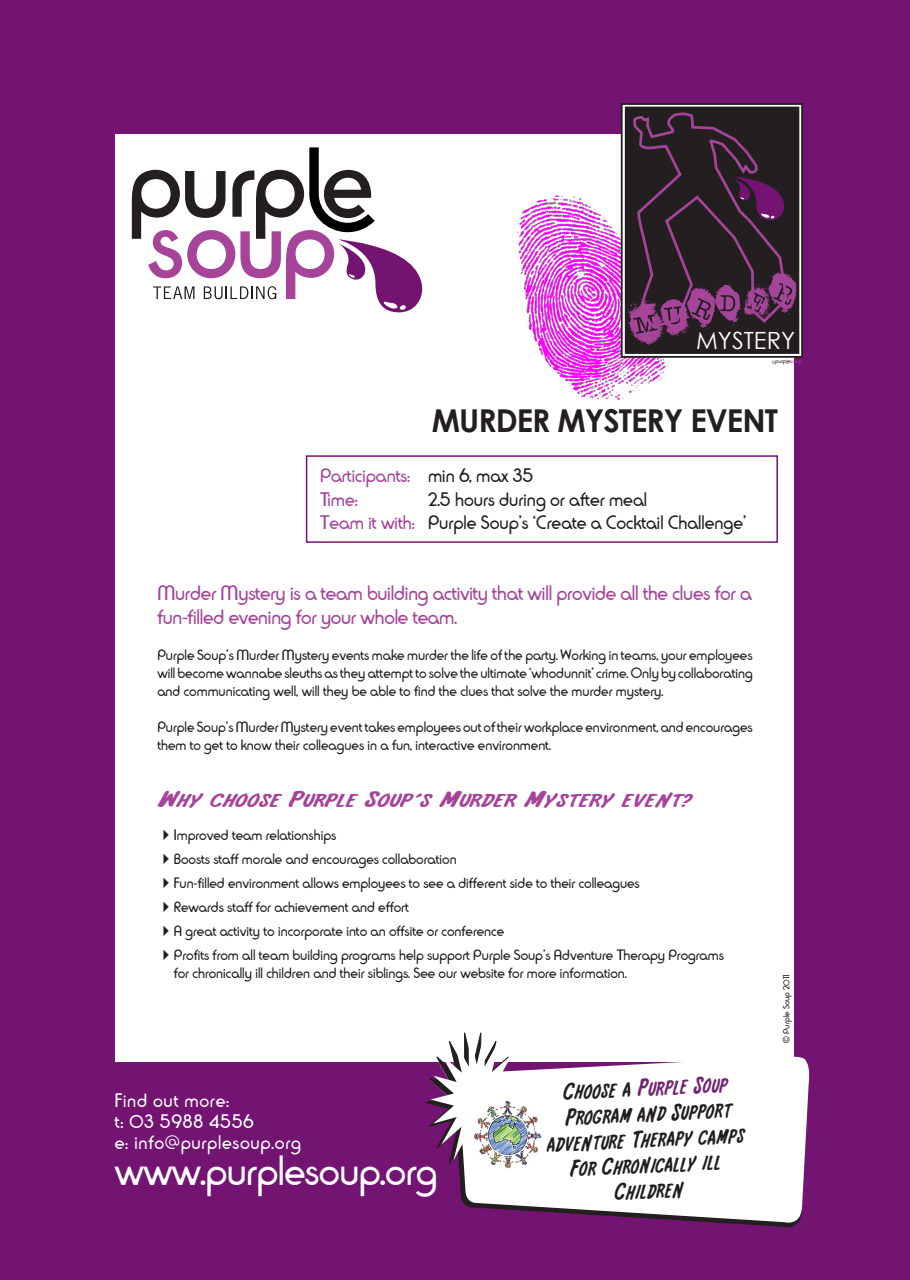
<style>
.page{position:relative;width:910px;height:1280px;background:#731372}
.page>*{position:absolute;margin:0;border:0;box-sizing:border-box;transform-origin:0 0}
.t1{font:46.8px "Fingerprints Inside";color:#a54499}
.t2{font:42px "Rondalo";letter-spacing:-.01em;color:#fff}
.t3{font:700 31.5px "Century Gothic";letter-spacing:-.03em;color:#231f20}
.t4{font:24px "International Super Hero Exp";color:#a54499}
.t5{font:23.7px "Century Gothic";color:#fff}
.t6{font:23.25px/25.7px "International Super Hero";color:#231f20;text-align:center}
.t7{font:21px/24px "Rondalo";letter-spacing:-.01em;color:#a54499}
.t8{font:19.5px "Rondalo";color:#231f20}
.t9{font:19.5px "Rondalo";letter-spacing:.04em;color:#fff}
.t10{font:19.5px "Rondalo";color:#a54499}
.t11{font:15px/18px "Rondalo";color:#231f20;text-align:justify}
.t12{font:9px "Rondalo";color:#231f20}
.t13{font:6.15px "Rondalo";color:#231f20}
.s1{font-size:58.5px}
.s2{font-family:"Myriad Pro";font-size:4.95px}
.s3{color:#a54499}
.s4{color:#231f20}
.s5{color:#712571}
.s6{font-family:"Arial"}
</style>
<div class="page">
<div style="left:115px;top:135px;width:679px;height:927px;background:#fff"></div>
<img style="left:517px;top:191px;width:149px;height:209px">
<div style="left:621px;top:103px;width:182px;height:255px;border:2px solid #231f20"></div>
<div style="left:626px;top:108px;width:172px;height:244px;background:#231f20"></div>
<div style="left:625px;top:107px;width:174px;height:247px;border:3px solid #231f20"></div>
<svg style="left:633px;top:112px;width:155px;height:217px"></svg>
<div style="left:306px;top:455px;width:472px;height:88px;border:2px solid #731372"></div>
<svg style="left:132px;top:147px;width:290px;height:165px"></svg>
<div style="left:424px;top:1062px;width:385px;height:165px;background:#731372"></div>
<svg style="left:430px;top:1030px;width:381px;height:195px"></svg>
<img style="left:469px;top:1097px;width:79px;height:78px">
<h1 class="t1" style="left:623px;top:297px;width:174px;rotate:-11deg"><span class="s1">M</span>URDER</h1>
<h3 class="t5" style="left:696px;top:324px;width:101px">MYSTERY</h3>
<p class="t13" style="left:772px;top:358px;width:32px"><span class="s2">©</span>purp e<span class="s3">soup</span></p>
<p class="t3" style="left:432px;top:397px;width:348px">MURDER MYSTERY EVENT</p>
<p class="t10" style="left:320px;top:465px;width:215px">Participants: <span class="s4">min 6, max 35</span></p>
<p class="t10" style="left:320px;top:488px;width:39px">Time:</p>
<p class="t8" style="left:428px;top:488px;width:220px">2.5 hours during or after meal</p>
<p class="t8" style="left:320px;top:512px;width:428px"><span class="s3">Team it with:</span> Purple Soup’s ‘Create a Cocktail Challenge’</p>
<p class="t7" style="left:157px;top:582px;width:596px">Murder Mystery is a team building activity that will provide all the clues for a fun-filled evening for your whole team.</p>
<p class="t11" style="left:157px;top:646px;width:597px">Purple Soup’s Murder Mystery events make murder the life of the party. Working in teams, your employees will become wannabe sleuths as they attempt to solve the ultimate ‘whodunnit’ crime. Only by collaborating and communicating well, will they be able to find the clues that solve the murder mystery.</p>
<p class="t11" style="left:157px;top:718px;width:597px">Purple Soup’s Murder Mystery event takes employees out of their workplace environment, and encourages them to get to know their colleagues in a fun, interactive environment.</p>
<p class="t4" style="left:157px;top:789px;width:536px">Why choose Purple Soup’s Murder Mystery event?</p>
<p class="t11" style="left:157px;top:826px;width:180px">✔Improved team relationships</p>
<p class="t11" style="left:157px;top:850px;width:301px">✔Boosts staff morale and encourages collaboration</p>
<p class="t11" style="left:157px;top:874px;width:484px">✔Fun-filled environment allows employees to see a different side to their colleagues</p>
<p class="t11" style="left:157px;top:898px;width:253px">✔Rewards staff for achievement and effort</p>
<p class="t11" style="left:157px;top:922px;width:348px">✔A great activity to incorporate into an offsite or conference</p>
<p class="t11" style="left:157px;top:946px;width:568px">✔Profits from all team building programs help support Purple Soup’s Adventure Therapy Programs</p>
<p class="t11" style="left:174px;top:964px;width:455px">for chronically ill children and their siblings. See our website for more information.</p>
<p class="t9" style="left:115px;top:1090px;width:116px">Find out more:</p>
<p class="t9" style="left:115px;top:1111px;width:140px">t: 03 5988 4556</p>
<p class="t9" style="left:115px;top:1132px;width:188px">e: info@purplesoup.org</p>
<p class="t2" style="left:115px;top:1148px;width:324px">www.purplesoup.org</p>
<h3 class="t6" style="left:543px;top:1080px;width:199px;rotate:-3deg">Choose a <span class="s5">Purple Soup<br></span>Program and Support adventure Therapy camps<br>For Chronically ill<br>Children</h3>
<p class="t12" style="left:781px;top:1043px;width:70px;rotate:-90deg"><span class="s6">©</span> Purple Soup 2011</p>
</div>
